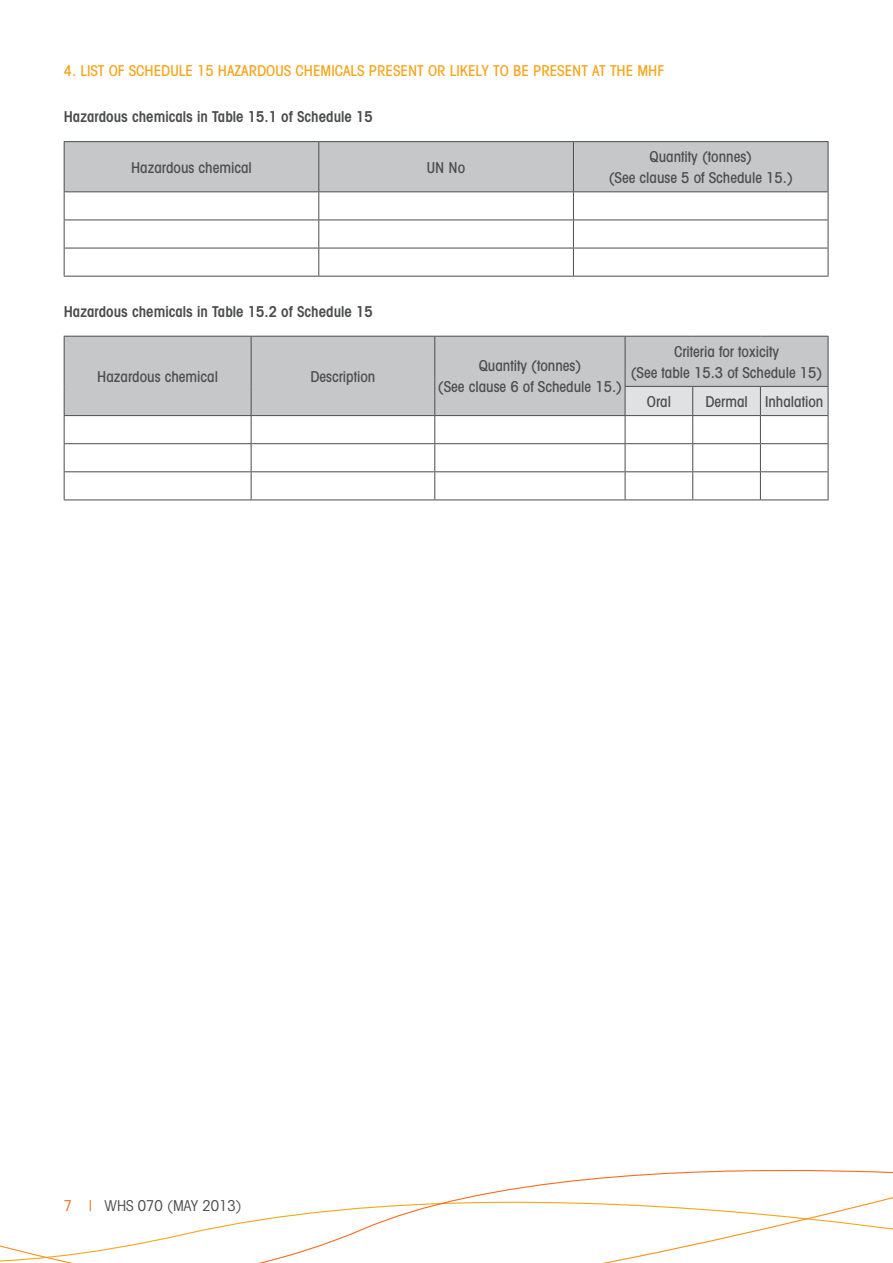
<style>
.page{position:relative;width:893px;height:1263px;background:#fff}
.page>*{position:absolute;margin:0;border:0;box-sizing:border-box;transform-origin:0 0}
.Text{font:500 condensed 15px/21px "Avant Garde";color:#4b4c4d;text-align:center}
.Head_2{font:600 condensed 15px "Avant Garde";color:#4b4c4d}
.Headingno{font:500 condensed 15px "Avant Garde";color:#f9a51b}
.table_text{font:500 condensed 15px "Avant Garde";color:#4b4c4d}
.t1{font:condensed 15px "Avant Garde";color:#4b4c4d}
.s1{color:#f36e21}
</style>
<div class="page">
<svg style="left:0;top:1170px;width:893px;height:93px"></svg>
<svg style="left:64px;top:142px;width:765px;height:134px"></svg>
<hr style="left:64px;top:276px;width:255px;height:1px;background:#4b4c4d">
<hr style="left:319px;top:276px;width:254px;height:1px;background:#4b4c4d">
<hr style="left:573px;top:276px;width:255px;height:1px;background:#4b4c4d">
<hr style="left:64px;top:141px;width:255px;height:1px;background:#4b4c4d">
<hr style="left:64px;top:142px;width:1px;height:49px;background:#4b4c4d">
<hr style="left:319px;top:141px;width:254px;height:1px;background:#4b4c4d">
<hr style="left:573px;top:141px;width:255px;height:1px;background:#4b4c4d">
<hr style="left:828px;top:142px;width:1px;height:49px;background:#4b4c4d">
<hr style="left:64px;top:191px;width:255px;height:1px;background:#4b4c4d">
<hr style="left:319px;top:191px;width:254px;height:1px;background:#4b4c4d">
<hr style="left:573px;top:191px;width:255px;height:1px;background:#4b4c4d">
<div style="left:65px;top:337px;width:763px;height:78px;background:#c6c7c9"></div>
<svg style="left:65px;top:416px;width:560px;height:83px"></svg>
<hr style="left:64px;top:443px;width:187px;height:1px;background:#4b4c4d">
<hr style="left:251px;top:443px;width:184px;height:1px;background:#4b4c4d">
<hr style="left:435px;top:443px;width:190px;height:1px;background:#4b4c4d">
<hr style="left:64px;top:471px;width:187px;height:1px;background:#4b4c4d">
<hr style="left:251px;top:471px;width:184px;height:1px;background:#4b4c4d">
<hr style="left:435px;top:471px;width:190px;height:1px;background:#4b4c4d">
<hr style="left:64px;top:499px;width:187px;height:1px;background:#4b4c4d">
<hr style="left:251px;top:499px;width:184px;height:1px;background:#4b4c4d">
<hr style="left:435px;top:499px;width:190px;height:1px;background:#4b4c4d">
<hr style="left:625px;top:499px;width:68px;height:1px;background:#4b4c4d">
<hr style="left:693px;top:499px;width:67px;height:1px;background:#4b4c4d">
<hr style="left:760px;top:499px;width:68px;height:1px;background:#4b4c4d">
<hr style="left:625px;top:336px;width:68px;height:1px;background:#4b4c4d">
<hr style="left:693px;top:336px;width:67px;height:1px;background:#4b4c4d">
<hr style="left:760px;top:336px;width:68px;height:1px;background:#4b4c4d">
<hr style="left:828px;top:337px;width:1px;height:49px;background:#4b4c4d">
<hr style="left:435px;top:336px;width:190px;height:1px;background:#4b4c4d">
<hr style="left:625px;top:337px;width:1px;height:49px;background:#4b4c4d">
<svg style="left:625px;top:386px;width:204px;height:113px"></svg>
<hr style="left:435px;top:415px;width:190px;height:1px;background:#4b4c4d">
<hr style="left:251px;top:336px;width:184px;height:1px;background:#4b4c4d">
<hr style="left:434px;top:337px;width:1px;height:49px;background:#4b4c4d">
<svg style="left:434px;top:386px;width:1px;height:113px"></svg>
<hr style="left:251px;top:415px;width:184px;height:1px;background:#4b4c4d">
<hr style="left:64px;top:336px;width:187px;height:1px;background:#4b4c4d">
<hr style="left:64px;top:337px;width:1px;height:49px;background:#4b4c4d">
<hr style="left:251px;top:337px;width:1px;height:49px;background:#4b4c4d">
<svg style="left:64px;top:386px;width:1px;height:113px"></svg>
<svg style="left:251px;top:386px;width:1px;height:113px"></svg>
<hr style="left:64px;top:415px;width:187px;height:1px;background:#4b4c4d">
<p class="Headingno" style="left:64px;top:61px;width:602px">4. LIST OF SCHEDULE 15 HAZARDOUS CHEMICALS PRESENT OR LIKELY TO BE PRESENT AT THE MHF</p>
<p class="Head_2" style="left:64px;top:108px;width:311px">Hazardous chemicals in Table 15.1 of Schedule 15</p>
<p class="Text" style="left:131px;top:157px;width:122px">Hazardous chemical</p>
<p class="Text" style="left:427px;top:157px;width:40px">UN No</p>
<p class="Text" style="left:609px;top:146px;width:186px">Quantity (tonnes)<br>(See clause 5 of Schedule 15.)</p>
<p class="Head_2" style="left:64px;top:302px;width:311px">Hazardous chemicals in Table 15.2 of Schedule 15</p>
<p class="table_text" style="left:97px;top:367px;width:122px">Hazardous chemical</p>
<p class="table_text" style="left:310px;top:367px;width:66px">Description</p>
<p class="Text" style="left:438px;top:355px;width:186px">Quantity (tonnes)<br>(See clause 6 of Schedule 15.)</p>
<p class="Text" style="left:631px;top:341px;width:193px">Criteria for toxicity<br>(See table 15.3 of Schedule 15)</p>
<p class="Text" style="left:647px;top:391px;width:26px">Oral</p>
<p class="Text" style="left:705px;top:391px;width:44px">Dermal</p>
<p class="Text" style="left:765px;top:391px;width:60px">Inhalation</p>
<p class="t1" style="left:64px;top:1196px;width:179px"><span class="s1">7 |</span> WHS 070 (MAY 2013)</p>
</div>
